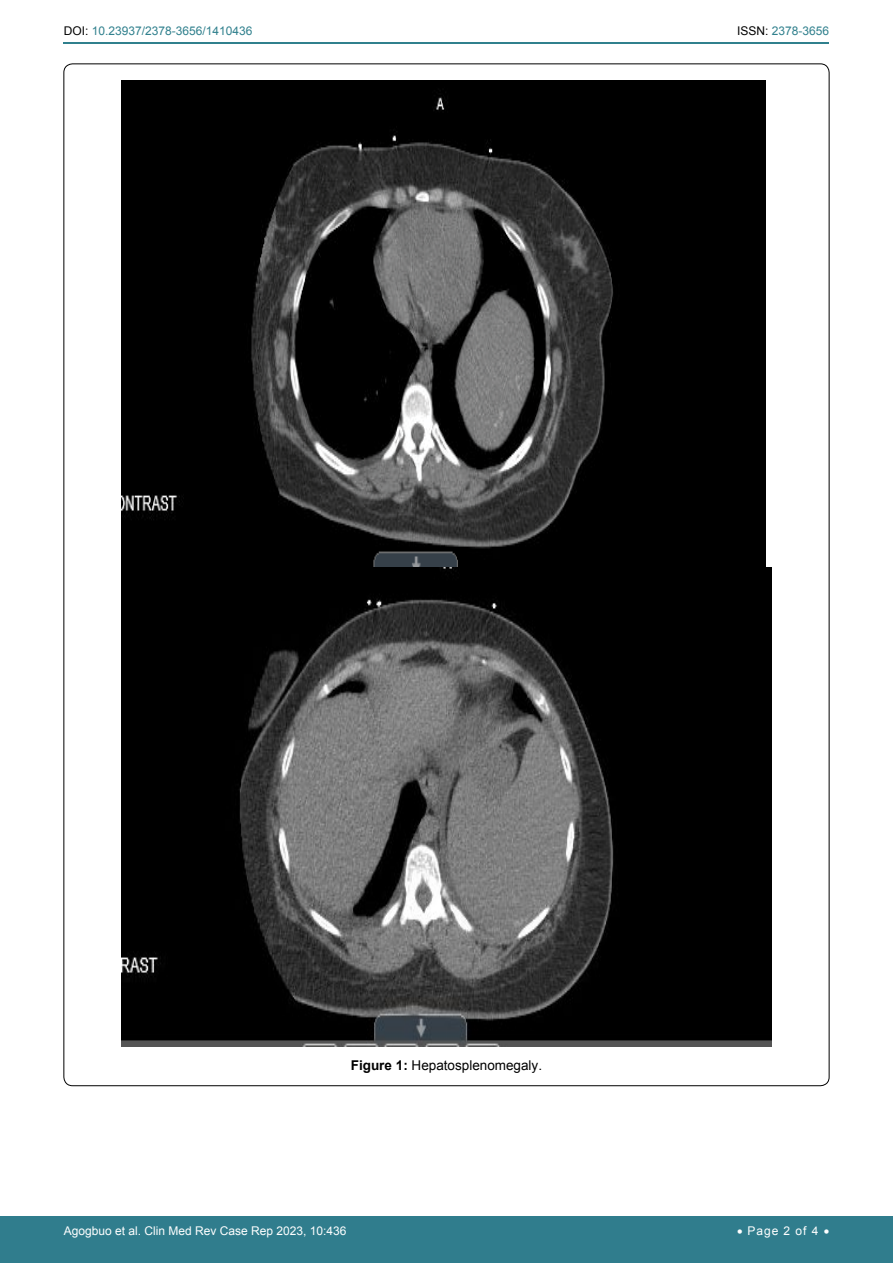
<style>
.page{position:relative;width:893px;height:1263px;background:#fff}
.page>*{position:absolute;margin:0;border:0;box-sizing:border-box;transform-origin:0 0}
.t1{font:13.5px "Arial";color:#000}
.t2{font:12px "Arial";color:#fff}
.t3{font:12px "Arial";color:#30808d}
.s1{color:#000}
.s2{font-weight:700}
</style>
<div class="page">
<hr style="left:64px;top:43px;width:765px;height:1px;background:#30808d">
<div style="left:0;top:1217px;width:893px;height:46px;background:#307d8d"></div>
<img style="left:122px;top:80px;width:644px;height:488px">
<img style="left:122px;top:568px;width:649px;height:479px">
<p class="t3" style="left:64px;top:23px;width:190px"><span class="s1">DOI:</span> 10.23937/2378-3656/1410436</p>
<p class="t3" style="left:737px;top:23px;width:94px"><span class="s1">ISSN:</span> 2378-3656</p>
<p class="t1" style="left:351px;top:1056px;width:193px"><span class="s2">Figure 1:</span> Hepatosplenomegaly.</p>
<p class="t2" style="left:64px;top:1223px;width:284px">Agogbuo et al. Clin Med Rev Case Rep 2023, 10:436</p>
<p class="t2" style="left:737px;top:1223px;width:94px">• Page 2 of 4 •</p>
</div>
